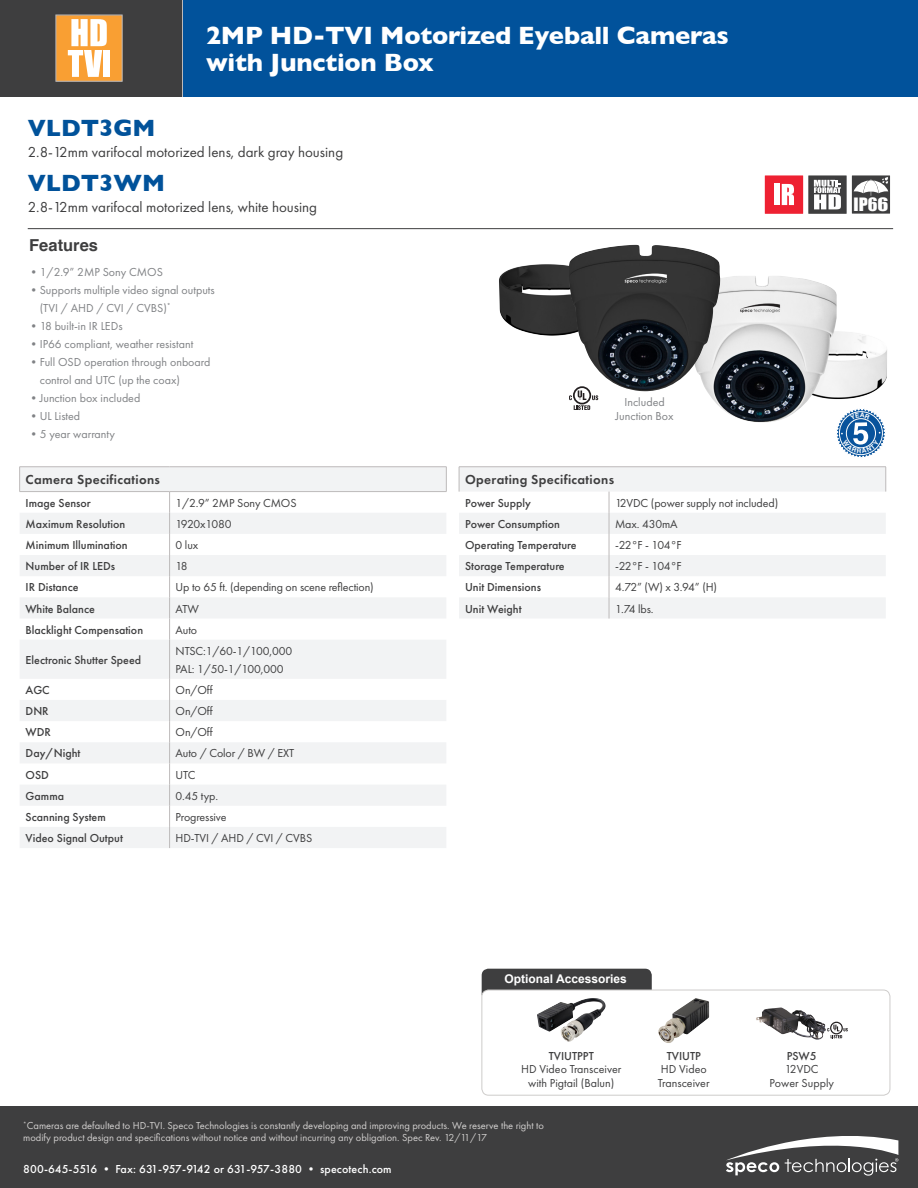
<style>
.page{position:relative;width:918px;height:1188px;background:#fff}
.page>*{position:absolute;margin:0;border:0;box-sizing:border-box;transform-origin:0 0}
.PRODUCT_NAME{font:700 25.5px "Gill Sans";letter-spacing:-.01em;color:#fff}
.PRODUCT_NAME-2{font:700 24px "Gill Sans";color:#01529a}
.t1{font:16.95px "Impact";color:#fff;scale:1.06 1}
.DESCRIPTIONS{font:700 16.5px "Helvetica";color:#3e3e3f}
.PRODUCT_NAME-3{font:15px "Futura PT";color:#3e3e3f}
.DESCRIPTIONS-2{font:600 13.5px "Futura PT";letter-spacing:.025em;color:#3e3e3f}
.DESCRIPTIONS-3{font:12px "Futura PT";letter-spacing:-.01em;color:#3e3e3f}
.DESCRIPTIONS-4{font:500 12px "Futura PT";color:#3e3e3f}
.DESCRIPTIONS-5{font:12px/18px "Futura PT";color:#808285}
._7pt__bullets{font:12px/13.5px "Futura PT";color:#3e3e3f;text-align:center}
.ADDRESS{font:500 12px "Futura PT";letter-spacing:.01em;color:#fff}
.t2{font:700 12px "Arial";color:#fff}
._7pt__bullets-2{font:500 12px "Futura PT";color:#3e3e3f}
.DESCRIPTIONS-6{font:10.5px/12px "Futura PT";color:#d1cfce}
</style>
<div class="page">
<img style="left:837px;top:331px;width:50px;height:68px">
<hr style="left:181px;top:0;width:3px;height:96px;background:#bdbaba">
<div style="left:184px;top:0;width:734px;height:96px;background:#01529b"></div>
<div style="left:0;top:0;width:181px;height:96px;background:#3e3e3f"></div>
<div style="left:0;top:1107px;width:918px;height:81px;background:#3e3e3f"></div>
<div style="left:482px;top:969px;width:170px;height:32px;background:#3e3e3f;border-radius:7px"></div>
<div style="left:482px;top:990px;width:408px;height:105px;background:#fff;border-radius:7px"></div>
<div style="left:482px;top:990px;width:408px;height:105px;border:1px solid #cecccb;border-radius:7px"></div>
<hr style="left:28px;top:228px;width:865px;height:1px;background:#3e3e3f">
<div style="left:56px;top:15px;width:66px;height:66px;background:#f99f33"></div>
<div style="left:103px;top:50px;width:7px;height:27px;background:#fff"></div>
<svg style="left:68px;top:19px;width:39px;height:58px"></svg>
<div style="left:56px;top:15px;width:67px;height:67px;border:1px solid #bdbaba"></div>
<div style="left:765px;top:175px;width:38px;height:39px;background:#ee2132"></div>
<div style="left:774px;top:184px;width:6px;height:21px;background:#fff"></div>
<svg style="left:782px;top:184px;width:12px;height:21px"></svg>
<div style="left:808px;top:175px;width:39px;height:39px;background:#3e3e3f"></div>
<svg style="left:814px;top:180px;width:27px;height:29px"></svg>
<div style="left:852px;top:175px;width:38px;height:39px;background:#3e3e3f"></div>
<svg style="left:854px;top:177px;width:34px;height:19px"></svg>
<svg style="left:726px;top:1136px;width:172px;height:40px"></svg>
<svg style="left:20px;top:467px;width:426px;height:381px;fill:#f2f3f4"></svg>
<svg style="left:169px;top:492px;width:1px;height:148px"></svg>
<hr style="left:169px;top:640px;width:1px;height:39px;background:#bdbaba">
<svg style="left:169px;top:679px;width:1px;height:169px"></svg>
<hr style="left:19px;top:466px;width:151px;height:1px;background:#bdbaba">
<svg style="left:19px;top:467px;width:1px;height:24px"></svg>
<hr style="left:170px;top:466px;width:277px;height:1px;background:#bdbaba">
<svg style="left:446px;top:467px;width:1px;height:24px"></svg>
<hr style="left:19px;top:491px;width:151px;height:1px;background:#bdbaba">
<hr style="left:170px;top:491px;width:277px;height:1px;background:#bdbaba">
<svg style="left:459px;top:467px;width:427px;height:152px;fill:#f2f3f4"></svg>
<svg style="left:609px;top:492px;width:1px;height:127px"></svg>
<hr style="left:459px;top:466px;width:150px;height:1px;background:#bdbaba">
<svg style="left:459px;top:467px;width:1px;height:25px"></svg>
<hr style="left:609px;top:466px;width:277px;height:1px;background:#bdbaba">
<svg style="left:886px;top:467px;width:1px;height:25px"></svg>
<img style="left:756px;top:1008px;width:70px;height:32px">
<svg style="left:827px;top:1022px;width:21px;height:16px"></svg>
<img style="left:658px;top:998px;width:51px;height:45px">
<img style="left:537px;top:998px;width:69px;height:44px">
<svg style="left:569px;top:391px;width:29px;height:19px"></svg>
<img style="left:707px;top:276px;width:130px;height:146px">
<img style="left:499px;top:264px;width:70px;height:72px">
<img style="left:569px;top:245px;width:151px;height:146px">
<svg style="left:835px;top:407px;width:51px;height:51px"></svg>
<p class="PRODUCT_NAME" style="left:206px;top:15px;width:524px">2MP HD-TVI Motorized Eyeball Cameras</p>
<p class="PRODUCT_NAME" style="left:206px;top:42px;width:229px">with Junction Box</p>
<p class="PRODUCT_NAME-2" style="left:28px;top:108px;width:129px">VLDT3GM</p>
<p class="PRODUCT_NAME-3" style="left:28px;top:143px;width:317px">2.8-12mm varifocal motorized lens, dark gray housing</p>
<p class="PRODUCT_NAME-2" style="left:28px;top:164px;width:139px">VLDT3WM</p>
<p class="PRODUCT_NAME-3" style="left:28px;top:198px;width:291px">2.8-12mm varifocal motorized lens, white housing</p>
<p class="DESCRIPTIONS" style="left:29px;top:232px;width:70px">Features</p>
<p class="DESCRIPTIONS-5" style="left:28px;top:263px;width:137px">•1/2.9” 2MP Sony CMOS</p>
<p class="DESCRIPTIONS-5" style="left:28px;top:281px;width:189px">•Supports multiple video signal outputs</p>
<p class="DESCRIPTIONS-5" style="left:40px;top:299px;width:133px">(TVI / AHD / CVI / CVBS)<sup>*</sup></p>
<p class="DESCRIPTIONS-5" style="left:28px;top:317px;width:96px">•18 built-in IR LEDs</p>
<p class="DESCRIPTIONS-5" style="left:28px;top:335px;width:167px">•IP66 compliant, weather resistant</p>
<p class="DESCRIPTIONS-5" style="left:40px;top:353px;width:172px;text-indent:-12px">•Full OSD operation through onboard control and UTC (up the coax)</p>
<p class="DESCRIPTIONS-5" style="left:28px;top:389px;width:114px">•Junction box included</p>
<p class="DESCRIPTIONS-5" style="left:28px;top:407px;width:54px">•UL Listed</p>
<p class="DESCRIPTIONS-5" style="left:28px;top:425px;width:89px">•5 year warranty</p>
<p class="DESCRIPTIONS-2" style="left:26px;top:471px;width:136px">Camera Specifications</p>
<p class="DESCRIPTIONS-4" style="left:26px;top:496px;width:67px">Image Sensor</p>
<p class="DESCRIPTIONS-3" style="left:176px;top:496px;width:122px">1/2.9” 2MP Sony CMOS</p>
<p class="DESCRIPTIONS-4" style="left:26px;top:517px;width:101px">Maximum Resolution</p>
<p class="DESCRIPTIONS-3" style="left:176px;top:517px;width:58px">1920x1080</p>
<p class="DESCRIPTIONS-4" style="left:26px;top:538px;width:104px">Minimum Illumination</p>
<p class="DESCRIPTIONS-3" style="left:176px;top:538px;width:24px">0 lux</p>
<p class="DESCRIPTIONS-4" style="left:26px;top:559px;width:91px">Number of IR LEDs</p>
<p class="DESCRIPTIONS-3" style="left:176px;top:559px;width:14px">18</p>
<p class="DESCRIPTIONS-4" style="left:26px;top:580px;width:54px">IR Distance</p>
<p class="DESCRIPTIONS-3" style="left:176px;top:580px;width:200px">Up to 65 ft. (depending on scene reflection)</p>
<p class="DESCRIPTIONS-4" style="left:26px;top:601px;width:71px">White Balance</p>
<p class="DESCRIPTIONS-3" style="left:176px;top:601px;width:25px">ATW</p>
<p class="DESCRIPTIONS-4" style="left:26px;top:622px;width:119px">Blacklight Compensation</p>
<p class="DESCRIPTIONS-3" style="left:176px;top:623px;width:23px">Auto</p>
<p class="DESCRIPTIONS-4" style="left:26px;top:653px;width:117px">Electronic Shutter Speed</p>
<p class="DESCRIPTIONS-3" style="left:176px;top:644px;width:118px">NTSC:1/60-1/100,000</p>
<p class="DESCRIPTIONS-3" style="left:176px;top:662px;width:110px">PAL: 1/50-1/100,000</p>
<p class="DESCRIPTIONS-4" style="left:26px;top:683px;width:26px">AGC</p>
<p class="DESCRIPTIONS-3" style="left:176px;top:683px;width:39px">On/Off</p>
<p class="DESCRIPTIONS-4" style="left:26px;top:704px;width:25px">DNR</p>
<p class="DESCRIPTIONS-3" style="left:176px;top:704px;width:39px">On/Off</p>
<p class="DESCRIPTIONS-4" style="left:26px;top:725px;width:27px">WDR</p>
<p class="DESCRIPTIONS-3" style="left:176px;top:725px;width:39px">On/Off</p>
<p class="DESCRIPTIONS-4" style="left:26px;top:746px;width:56px">Day/Night</p>
<p class="DESCRIPTIONS-3" style="left:176px;top:746px;width:120px">Auto / Color / BW / EXT</p>
<p class="DESCRIPTIONS-4" style="left:26px;top:767px;width:25px">OSD</p>
<p class="DESCRIPTIONS-3" style="left:176px;top:768px;width:21px">UTC</p>
<p class="DESCRIPTIONS-4" style="left:26px;top:789px;width:40px">Gamma</p>
<p class="DESCRIPTIONS-3" style="left:176px;top:789px;width:44px">0.45 typ.</p>
<p class="DESCRIPTIONS-4" style="left:26px;top:810px;width:82px">Scanning System</p>
<p class="DESCRIPTIONS-3" style="left:176px;top:810px;width:52px">Progressive</p>
<p class="DESCRIPTIONS-4" style="left:26px;top:831px;width:99px">Video Signal Output</p>
<p class="DESCRIPTIONS-3" style="left:176px;top:831px;width:138px">HD-TVI / AHD / CVI / CVBS</p>
<p class="DESCRIPTIONS-5" style="left:624px;top:393px;width:42px">Included</p>
<p class="DESCRIPTIONS-5" style="left:616px;top:407px;width:60px">Junction Box</p>
<p class="DESCRIPTIONS-2" style="left:465px;top:471px;width:151px">Operating Specifications</p>
<p class="DESCRIPTIONS-4" style="left:465px;top:496px;width:67px">Power Supply</p>
<p class="DESCRIPTIONS-3" style="left:615px;top:496px;width:165px">12VDC (power supply not included)</p>
<p class="DESCRIPTIONS-4" style="left:465px;top:517px;width:96px">Power Consumption</p>
<p class="DESCRIPTIONS-3" style="left:615px;top:517px;width:64px">Max. 430mA</p>
<p class="DESCRIPTIONS-4" style="left:465px;top:538px;width:113px">Operating Temperature</p>
<p class="DESCRIPTIONS-3" style="left:615px;top:538px;width:68px">-22°F - 104°F</p>
<p class="DESCRIPTIONS-4" style="left:465px;top:559px;width:101px">Storage Temperature</p>
<p class="DESCRIPTIONS-3" style="left:615px;top:559px;width:68px">-22°F - 104°F</p>
<p class="DESCRIPTIONS-4" style="left:465px;top:580px;width:77px">Unit Dimensions</p>
<p class="DESCRIPTIONS-3" style="left:615px;top:580px;width:104px">4.72” (W) x 3.94” (H)</p>
<p class="DESCRIPTIONS-4" style="left:465px;top:601px;width:58px">Unit Weight</p>
<p class="DESCRIPTIONS-3" style="left:615px;top:601px;width:40px">1.74 lbs.</p>
<p class="t1" style="left:854px;top:191px;width:34px">IP66</p>
<p class="t2" style="left:505px;top:971px;width:124px">Optional Accessories</p>
<p class="_7pt__bullets-2" style="left:549px;top:1048px;width:47px">TVIUTPPT</p>
<p class="_7pt__bullets" style="left:521px;top:1062px;width:102px">HD Video Transceiver with Pigtail (Balun)</p>
<p class="DESCRIPTIONS-6" style="left:23px;top:1120px;width:522px"><sup>*</sup>Cameras are defaulted to HD-TVI. Speco Technologies is constantly developing and improving products. We reserve the right to modify product design and specifications without notice and without incurring any obligation. Spec Rev. 12/11/17</p>
<p class="ADDRESS" style="left:23px;top:1162px;width:370px">800-645-5516 • Fax: 631-957-9142 or 631-957-3880 • specotech.com</p>
<p class="_7pt__bullets-2" style="left:667px;top:1048px;width:36px">TVIUTP</p>
<p class="_7pt__bullets" style="left:661px;top:1062px;width:47px">HD Video</p>
<p class="_7pt__bullets" style="left:658px;top:1076px;width:53px">Transceiver</p>
<p class="_7pt__bullets-2" style="left:787px;top:1048px;width:31px">PSW5</p>
<p class="_7pt__bullets" style="left:785px;top:1062px;width:35px">12VDC</p>
<p class="_7pt__bullets" style="left:770px;top:1076px;width:66px">Power Supply</p>
</div>
